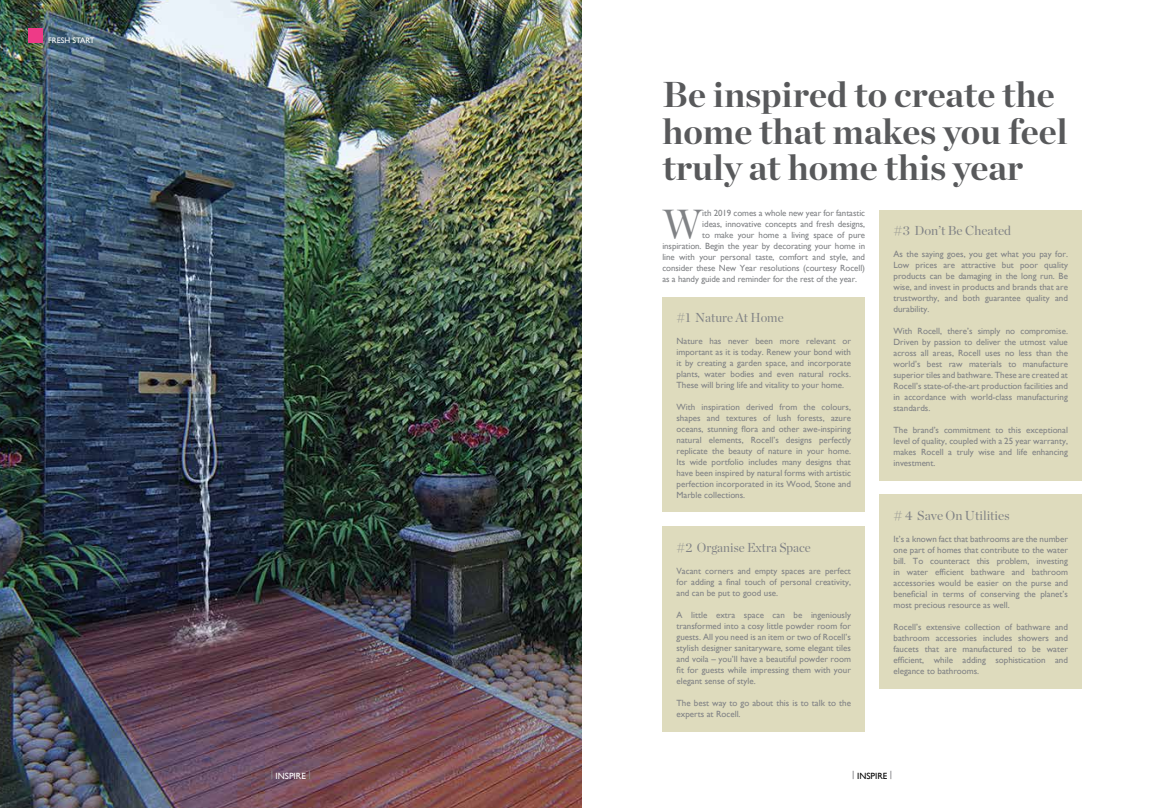
<style>
.page{position:relative;width:1163px;height:808px;background:#fff}
.page>*{position:absolute;margin:0;border:0;box-sizing:border-box;transform-origin:0 0}
.t1{font:40.6px "Chronicle Display";color:#808285}
.t2{font:700 36px/36.8px "Chronicle Display";color:#58595b}
.t3{font:13px "Chronicle Display";color:#808285}
.t4{font:9px/11px "Gill Sans";color:#808285;text-align:justify}
.t5{font:9px "Gill Sans";color:#000}
.t6{font:9px "Gill Sans";color:#fff}
.t7{font:9px "Gill Sans";color:#6d6e71}
.t8{font:9px "Gill Sans";color:#939598}
.t9{font:8px "Gill Sans";color:#fff}
</style>
<div class="page">
<img style="left:0;top:0;width:581px;height:808px">
<div style="left:28px;top:28px;width:15px;height:15px;background:#ee3a87"></div>
<div style="left:662px;top:297px;width:203px;height:215px;background:#dedbbd"></div>
<div style="left:662px;top:526px;width:203px;height:206px;background:#dedbbd"></div>
<div style="left:879px;top:210px;width:202px;height:270px;background:#dedbbd"></div>
<div style="left:879px;top:494px;width:202px;height:195px;background:#dedbbd"></div>
<p class="t9" style="left:48px;top:35px;width:48px">FRESH START</p>
<h2 class="t2" style="left:662px;top:73px;width:407px">Be inspired to create the home that makes you feel truly at home this year</h2>
<h1 class="t1" style="left:662px;top:193px;width:42px">W</h1>
<p class="t4" style="left:702px;top:207px;width:164px">ith 2019 comes a whole new year for fantastic</p>
<p class="t4" style="left:702px;top:218px;width:164px">ideas, innovative concepts and fresh designs,</p>
<p class="t4" style="left:702px;top:229px;width:164px">to make your home a living space of pure</p>
<p class="t4" style="left:662px;top:240px;width:204px">inspiration. Begin the year by decorating your home in</p>
<p class="t4" style="left:662px;top:251px;width:204px">line with your personal taste, comfort and style, and</p>
<p class="t4" style="left:662px;top:262px;width:204px">consider these New Year resolutions (courtesy Rocell)</p>
<p class="t4" style="left:662px;top:273px;width:196px">as a handy guide and reminder for the rest of the year.</p>
<h3 class="t3" style="left:676px;top:307px;width:109px">#1 Nature At Home</h3>
<p class="t4" style="left:676px;top:335px;width:176px">Nature has never been more relevant or important as it is today. Renew your bond with it by creating a garden space, and incorporate plants, water bodies and even natural rocks.<br>These will bring life and vitality to your home.</p>
<p class="t4" style="left:676px;top:401px;width:176px">With inspiration derived from the colours, shapes and textures of lush forests, azure oceans, stunning flora and other awe-inspiring natural elements, Rocell’s designs perfectly replicate the beauty of nature in your home.<br>Its wide portfolio includes many designs that have been inspired by natural forms with artistic perfection incorporated in its Wood, Stone and Marble collections.</p>
<h3 class="t3" style="left:893px;top:220px;width:119px">#3 Don’t Be Cheated</h3>
<p class="t4" style="left:893px;top:248px;width:176px">As the saying goes, you get what you pay for.<br>Low prices are attractive but poor quality products can be damaging in the long run. Be wise, and invest in products and brands that are trustworthy, and both guarantee quality and durability.</p>
<p class="t4" style="left:893px;top:325px;width:176px">With Rocell, there’s simply no compromise.<br>Driven by passion to deliver the utmost value across all areas, Rocell uses no less than the world’s best raw materials to manufacture superior tiles and bathware. These are created at Rocell’s state-of-the-art production facilities and in accordance with world-class manufacturing standards.</p>
<p class="t4" style="left:893px;top:424px;width:176px">The brand’s commitment to this exceptional level of quality, coupled with a 25 year warranty, makes Rocell a truly wise and life enhancing investment.</p>
<h3 class="t3" style="left:676px;top:538px;width:136px">#2 Organise Extra Space</h3>
<p class="t4" style="left:676px;top:565px;width:176px">Vacant corners and empty spaces are perfect for adding a final touch of personal creativity, and can be put to good use.</p>
<p class="t4" style="left:676px;top:609px;width:176px">A little extra space can be ingeniously transformed into a cosy little powder room for guests. All you need is an item or two of Rocell’s stylish designer sanitaryware, some elegant tiles and voila – you’ll have a beautiful powder room fit for guests while impressing them with your elegant sense of style.</p>
<p class="t4" style="left:676px;top:697px;width:176px">The best way to go about this is to talk to the experts at Rocell.</p>
<h3 class="t3" style="left:893px;top:506px;width:118px"># 4 Save On Utilities</h3>
<p class="t4" style="left:893px;top:534px;width:176px">It’s a known fact that bathrooms are the number one part of homes that contribute to the water bill. To counteract this problem, investing in water efficient bathware and bathroom accessories would be easier on the purse and beneficial in terms of conserving the planet’s most precious resource as well.</p>
<p class="t4" style="left:893px;top:622px;width:176px">Rocell’s extensive collection of bathware and bathroom accessories includes showers and faucets that are manufactured to be water efficient, while adding sophistication and elegance to bathrooms.</p>
<p class="t8" style="left:271px;top:769px;width:4px">|</p>
<p class="t5" style="left:857px;top:771px;width:37px">INSPIRE <sup>|</sup></p>
<p class="t6" style="left:275px;top:771px;width:37px">INSPIRE <sup>|</sup></p>
<p class="t7" style="left:852px;top:769px;width:4px">|</p>
</div>
